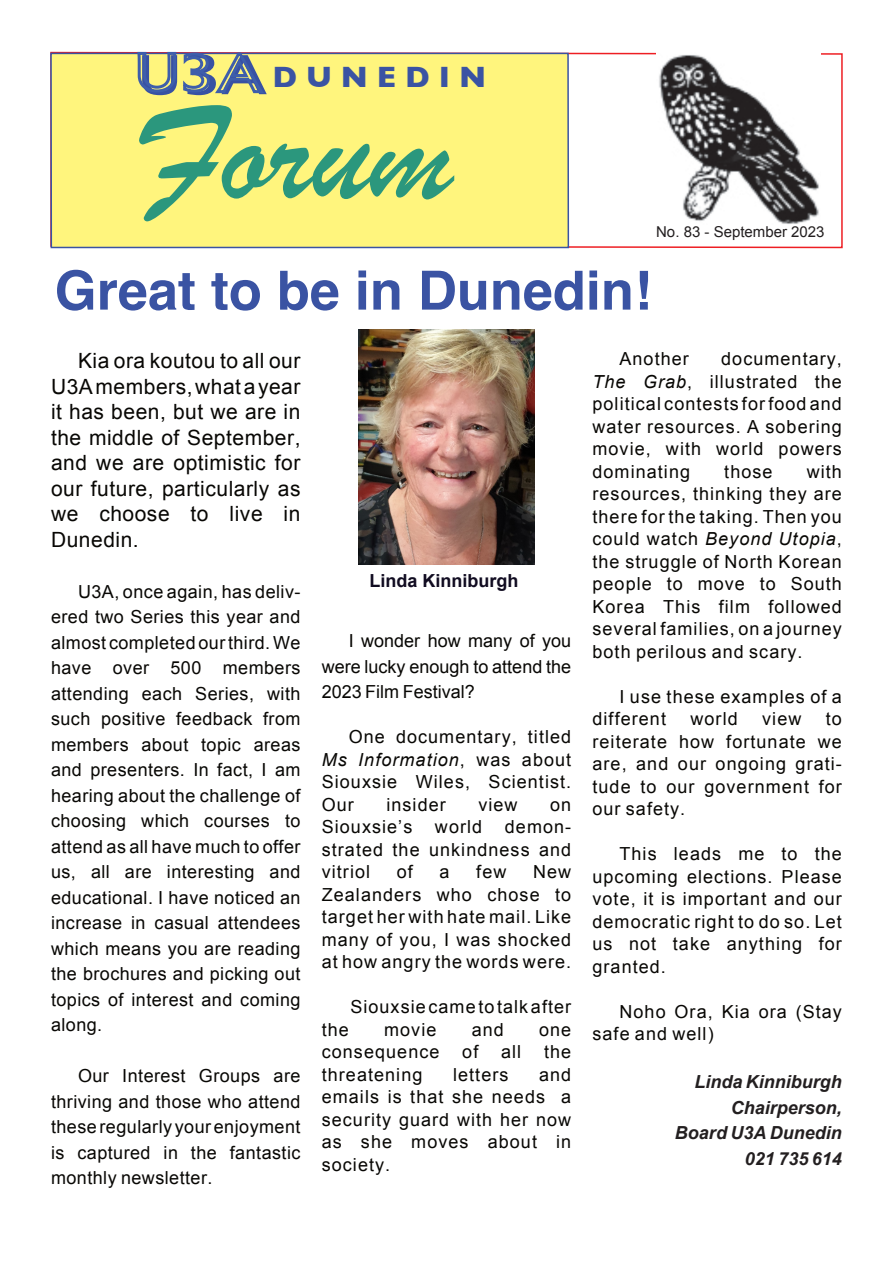
<style>
.page{position:relative;width:893px;height:1263px;background:#fff}
.page>*{position:absolute;margin:0;border:0;box-sizing:border-box;transform-origin:0 0}
.t1{font:150px "Brush Script";color:#2b977d}
.t2{font:700 54px "Helvetica";color:#3a53a3}
.t3{font:700 30px "Gill Sans";color:#3a53a3}
.t4{font:21px/25.5px "Arial";letter-spacing:.025em;color:#080704;text-align:justify}
.t5{font:18px/22.5px "Arial";letter-spacing:.06em;color:#080704;text-align:justify}
.t6{font:italic 700 18px/25.5px "Arial";color:#231f20;text-align:right}
.t7{font:700 18px "Arial";color:#110c21}
.t8{font:15px "Arial";color:#231f20}
.s1{font-family:"Lucida Grande";font-weight:400;font-size:54px;color:#3851a3}
.s2{font-style:italic}
</style>
<div class="page">
<svg style="left:50px;top:51px;width:793px;height:198px"></svg>
<div style="left:50px;top:53px;width:519px;height:195px;background:#fff57d;border:2px solid #3a53a3"></div>
<img style="left:656px;top:53px;width:165px;height:174px">
<svg style="left:136px;top:51px;width:129px;height:43px"></svg>
<img style="left:359px;top:330px;width:175px;height:234px">
<h3 class="t3" style="left:136px;top:66px;width:351px"><span class="s1">U3A</span> D U N E D I N</h3>
<h1 class="t1" style="left:139px;top:109px;width:315px">Forum</h1>
<p class="t8" style="left:656px;top:226px;width:170px">No. 83 - September 2023</p>
<h2 class="t2" style="left:55px;top:269px;width:599px">Great to be in Dunedin!</h2>
<p class="t4" style="left:51px;top:350px;width:251px;text-indent:27px">Kia ora koutou to all our U3A members, what a year it has been, but we are in the middle of September, and we are optimistic for our future, particularly as we choose to live in Dunedin.</p>
<p class="t5" style="left:51px;top:580px;width:251px;line-height:25.5px;text-indent:27px">U3A, once again, has deliv&shy;ered two Series this year and almost completed our third. We have over 500 members attending each Series, with such positive feedback from members about topic areas and presenters. In fact, I am hearing about the challenge of choosing which courses to attend as all have much to offer us, all are interesting and educational. I have noticed an increase in casual attendees which means you are reading the brochures and picking out topics of interest and coming along.</p>
<p class="t5" style="left:51px;top:1065px;width:251px;line-height:25.5px;text-indent:27px">Our Interest Groups are thriving and those who attend these regularly your enjoyment is captured in the fantastic monthly newsletter.</p>
<p class="t7" style="left:369px;top:574px;width:150px">Linda Kinniburgh</p>
<p class="t5" style="left:322px;top:630px;width:251px;line-height:25.5px;text-indent:27px">I wonder how many of you were lucky enough to attend the 2023 Film Festival?</p>
<p class="t5" style="left:322px;top:727px;width:251px;text-indent:27px">One documentary, titled <span class="s2">Ms Information</span>, was about Siouxsie Wiles, Scientist.<br>Our</p>
<p class="t5" style="left:386px;top:795px;width:61px">insider</p>
<p class="t5" style="left:478px;top:795px;width:41px">view</p>
<p class="t5" style="left:550px;top:795px;width:23px">on</p>
<p class="t5" style="left:322px;top:817px;width:92px">Siouxsie’s</p>
<p class="t5" style="left:435px;top:817px;width:49px">world</p>
<p class="t5" style="left:322px;top:817px;width:251px;text-indent:183px">demon&shy;strated the unkindness and vitriol</p>
<p class="t5" style="left:397px;top:862px;width:18px">of</p>
<p class="t5" style="left:440px;top:862px;width:12px">a</p>
<p class="t5" style="left:476px;top:862px;width:32px">few</p>
<p class="t5" style="left:322px;top:862px;width:251px;text-indent:211px">New Zealanders who chose to target her with hate mail. Like many of you, I was shocked at how angry the words were.</p>
<p class="t5" style="left:350px;top:997px;width:222px">Siouxsie came to talk after</p>
<p class="t5" style="left:322px;top:1020px;width:29px">the</p>
<p class="t5" style="left:384px;top:1020px;width:54px">movie</p>
<p class="t5" style="left:472px;top:1020px;width:34px">and</p>
<p class="t5" style="left:539px;top:1020px;width:34px">one</p>
<p class="t5" style="left:322px;top:1042px;width:119px">consequence</p>
<p class="t5" style="left:462px;top:1042px;width:18px">of</p>
<p class="t5" style="left:501px;top:1042px;width:22px">all</p>
<p class="t5" style="left:544px;top:1042px;width:29px">the</p>
<p class="t5" style="left:322px;top:1065px;width:102px">threatening</p>
<p class="t5" style="left:453px;top:1065px;width:57px">letters</p>
<p class="t5" style="left:322px;top:1065px;width:251px;text-indent:217px">and emails is that she needs a security guard with her now as she moves about in society.</p>
<p class="t5" style="left:592px;top:349px;width:251px;text-indent:129px">documentary, <span class="s2">The Grab</span>, illustrated the political contests for food and water resources. A sobering movie, with world powers dominating</p>
<p class="t5" style="left:619px;top:349px;width:71px">Another</p>
<p class="t5" style="left:592px;top:462px;width:251px;text-indent:214px">with resources, thinking they are there for the taking. Then you could watch <span class="s2">Beyond Utopia</span>, the struggle of North Korean people to move to South Korea This film followed several families, on a journey both perilous and scary.</p>
<p class="t5" style="left:592px;top:687px;width:251px;text-indent:27px">I use these examples of a different</p>
<p class="t5" style="left:724px;top:462px;width:50px">those</p>
<p class="t5" style="left:690px;top:709px;width:49px">world</p>
<p class="t5" style="left:762px;top:709px;width:41px">view</p>
<p class="t5" style="left:592px;top:709px;width:251px;text-indent:233px">to reiterate how fortunate we are, and our ongoing grati&shy;tude to our government for our safety.</p>
<p class="t5" style="left:592px;top:844px;width:251px;text-indent:27px">This leads me to the upcoming elections. Please vote, it is important and our democratic right to do so. Let us not take anything for granted.</p>
<p class="t5" style="left:592px;top:1002px;width:251px;text-indent:27px">Noho Ora, Kia ora (Stay safe and well)</p>
<p class="t6" style="left:675px;top:1071px;width:168px">Linda Kinniburgh<br>Chairperson,<br>Board U3A Dunedin<br>021 735 614</p>
</div>
